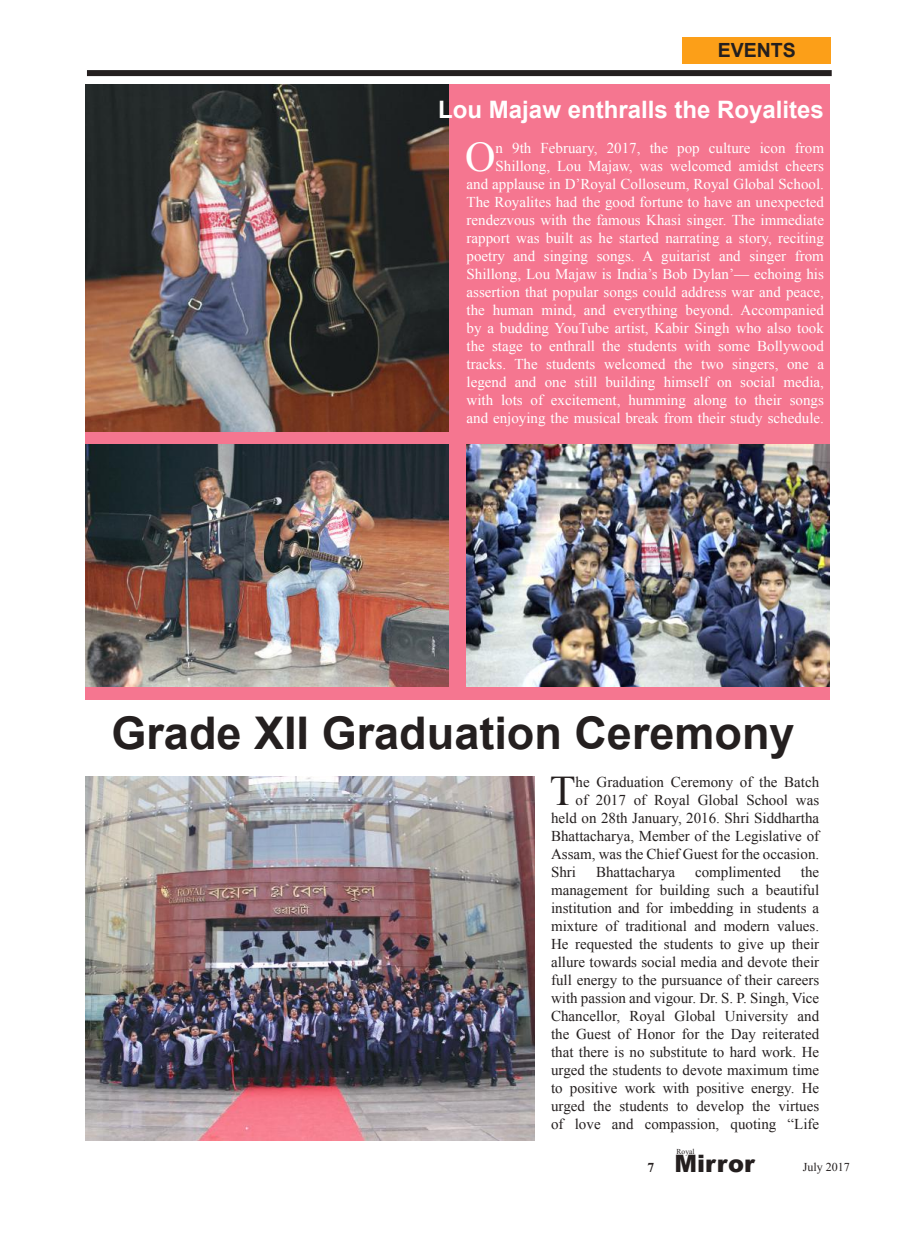
<style>
.page{position:relative;width:915px;height:1234px;background:#fff}
.page>*{position:absolute;margin:0;border:0;box-sizing:border-box;transform-origin:0 0}
.t1{font:700 45px "Arial";color:#241f1f}
.t2{font:42.15px "Times New Roman";color:#241f1f}
.t3{font:42.15px "Times New Roman";color:#fff}
.t4{font:700 24px "Arial";color:#fff}
.t5{font:900 24px "Arial";color:#241f1f}
.t6{font:700 19.5px "Arial";color:#241f1f}
.t7{font:15px/18px "Times New Roman";color:#fff;text-align:right}
.t8{font:15px/18px "Times New Roman";color:#241f1f;text-align:justify}
.t9{font:700 13.5px "Times New Roman";color:#241f1f}
.t10{font:12px "Times New Roman";color:#241f1f}
.t11{font:7.5px "Times New Roman";color:#241f1f}
</style>
<div class="page">
<div style="left:87px;top:70px;width:744px;height:6px;background:#241f1f"></div>
<div style="left:682px;top:37px;width:148px;height:26px;background:#fc9f18"></div>
<div style="left:85px;top:84px;width:744px;height:615px;background:#f57690"></div>
<img style="left:85px;top:444px;width:363px;height:242px">
<img style="left:466px;top:444px;width:363px;height:242px">
<img style="left:85px;top:84px;width:363px;height:348px">
<img style="left:85px;top:776px;width:449px;height:364px">
<h3 class="t6" style="left:717px;top:38px;width:80px">EVENTS</h3>
<h3 class="t4" style="left:438px;top:94px;width:387px">Lou Majaw enthralls the Royalites</h3>
<h2 class="t3" style="left:465px;top:128px;width:32px">O</h2>
<p class="t7" style="left:466px;top:139px;width:359px">n 9th February, 2017, the pop culture icon from Shillong, Lou Majaw, was welcomed amidst cheers<br>and applause in D’Royal Colloseum, Royal Global School.<br>The Royalites had the good fortune to have an unexpected rendezvous with the famous Khasi singer. The immediate rapport was built as he started narrating a story, reciting poetry and singing songs. A guitarist and singer from Shillong, Lou Majaw is India’s Bob Dylan’— echoing his assertion that popular songs could address war and peace, the human mind, and everything beyond. Accompanied by a budding YouTube artist, Kabir Singh who also took the stage to enthrall the students with some Bollywood tracks. The students welcomed the two singers, one a legend and one still building himself on social media, with lots of excitement, humming along to their songs and enjoying the musical break from their study schedule.</p>
<h1 class="t1" style="left:111px;top:703px;width:684px">Grade XII Graduation Ceremony</h1>
<h2 class="t2" style="left:549px;top:762px;width:27px">T</h2>
<p class="t8" style="left:575px;top:772px;width:245px">he Graduation Ceremony of the Batch</p>
<p class="t8" style="left:575px;top:790px;width:245px">of 2017 of Royal Global School was</p>
<p class="t8" style="left:551px;top:808px;width:269px">held on 28th January, 2016. Shri Siddhartha</p>
<p class="t8" style="left:551px;top:826px;width:269px">Bhattacharya, Member of the Legislative of</p>
<p class="t8" style="left:551px;top:844px;width:269px">Assam, was the Chief Guest for the occasion.</p>
<p class="t8" style="left:551px;top:862px;width:27px">Shri</p>
<p class="t8" style="left:596px;top:862px;width:81px">Bhattacharya</p>
<p class="t8" style="left:695px;top:862px;width:87px">complimented</p>
<p class="t8" style="left:551px;top:862px;width:269px;text-indent:250px">the management for building such a beautiful institution and for imbedding in students a mixture of traditional and modern values.<br>He requested the students to give up their allure towards social media and devote their full energy to the pursuance of their careers with passion and vigour. Dr. S. P. Singh, Vice Chancellor, Royal Global University and the Guest of Honor for the Day reiterated that there is no substitute to hard work. He urged the students to devote maximum time to positive work with positive energy. He urged the students to develop the virtues of love and compassion, quoting “Life</p>
<p class="t11" style="left:676px;top:1146px;width:19px">Royal</p>
<h3 class="t5" style="left:674px;top:1145px;width:82px">Mirror</h3>
<p class="t9" style="left:647px;top:1157px;width:8px">7</p>
<p class="t10" style="left:802px;top:1158px;width:49px">July 2017</p>
</div>
